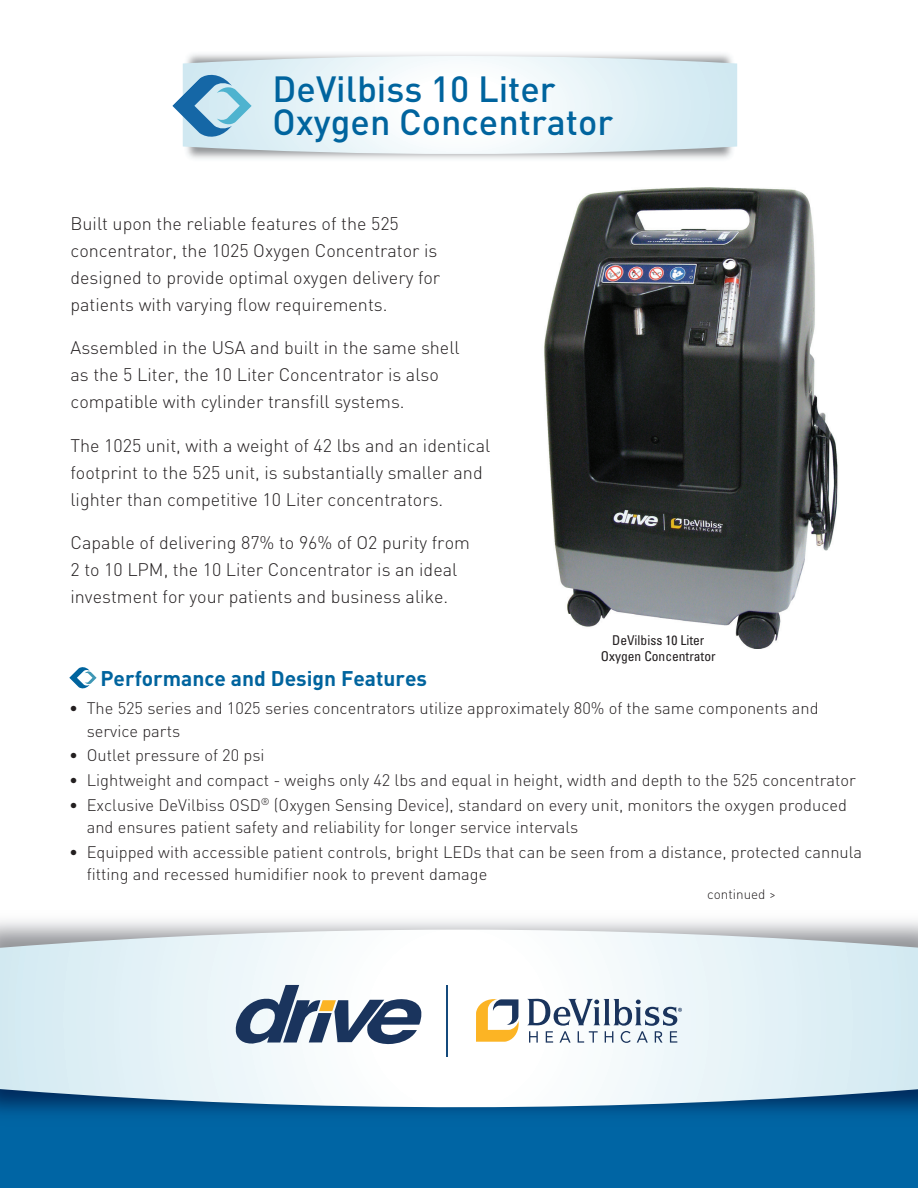
<style>
.page{position:relative;width:918px;height:1188px;background:#fff}
.page>*{position:absolute;margin:0;border:0;box-sizing:border-box;transform-origin:0 0}
.t1{font:500 36px/33px "DIN";color:#00649e}
.t2{font:700 21px "DIN";color:#00649e}
.t3{font:300 18px/27px "DIN";color:#231f20}
.t4{font:300 16.5px/22.5px "DIN";color:#231f20}
.t5{font:condensed 13.5px/16.2px "Univers";color:#231f20;text-align:center}
.t6{font:300 13.5px "DIN";color:#231f20}
</style>
<div class="page">
<div style="left:0;top:982px;width:918px;height:206px;background:#0065a4"></div>
<svg style="left:0;top:930px;width:918px;height:183px;background:#d7e6ee"></svg>
<svg style="left:183px;top:56px;width:554px;height:101px"></svg>
<svg style="left:172px;top:73px;width:86px;height:80px;background:#a7cbdf"></svg>
<svg style="left:69px;top:667px;width:28px;height:22px"></svg>
<svg style="left:476px;top:999px;width:43px;height:43px;background:#ddc188"></svg>
<svg style="left:527px;top:999px;width:155px;height:44px;background:#bdc7d3"></svg>
<svg style="left:236px;top:985px;width:186px;height:60px;background:#919eaf"></svg>
<hr style="left:446px;top:985px;width:2px;height:72px;background:#144a7c">
<img style="left:544px;top:187px;width:294px;height:461px">
<h1 class="t1" style="left:273px;top:71px;width:342px">DeVilbiss 10 Liter<br>Oxygen Concentrator</h1>
<p class="t3" style="left:70px;top:210px;width:371px">Built upon the reliable features of the 525 concentrator, the 1025 Oxygen Concentrator is designed to provide optimal oxygen delivery for patients with varying flow requirements.</p>
<p class="t3" style="left:70px;top:334px;width:391px">Assembled in the USA and built in the same shell as the 5 Liter, the 10 Liter Concentrator is also compatible with cylinder transfill systems.</p>
<p class="t3" style="left:70px;top:431px;width:421px">The 1025 unit, with a weight of 42 lbs and an identical footprint to the 525 unit, is substantially smaller and lighter than competitive 10 Liter concentrators.</p>
<p class="t3" style="left:70px;top:529px;width:401px">Capable of delivering 87% to 96% of O2 purity from<br>2 to 10 LPM, the 10 Liter Concentrator is an ideal investment for your patients and business alike.</p>
<p class="t2" style="left:100px;top:665px;width:328px">Performance and Design Features</p>
<p class="t5" style="left:601px;top:632px;width:116px">DeVilbiss 10 Liter<br>Oxygen Concentrator</p>
<p class="t4" style="left:87px;top:697px;width:733px;text-indent:-17px">• The 525 series and 1025 series concentrators utilize approximately 80% of the same components and service parts</p>
<p class="t4" style="left:69px;top:744px;width:197px">• Outlet pressure of 20 psi</p>
<p class="t4" style="left:69px;top:769px;width:788px">• Lightweight and compact - weighs only 42 lbs and equal in height, width and depth to the 525 concentrator</p>
<p class="t4" style="left:87px;top:793px;width:762px;text-indent:-17px">• Exclusive DeVilbiss OSD<sup>®</sup> (Oxygen Sensing Device), standard on every unit, monitors the oxygen produced and ensures patient safety and reliability for longer service intervals</p>
<p class="t4" style="left:87px;top:841px;width:777px;text-indent:-17px">• Equipped with accessible patient controls, bright LEDs that can be seen from a distance, protected cannula fitting and recessed humidifier nook to prevent damage</p>
<p class="t6" style="left:707px;top:886px;width:70px">continued &gt;</p>
</div>
